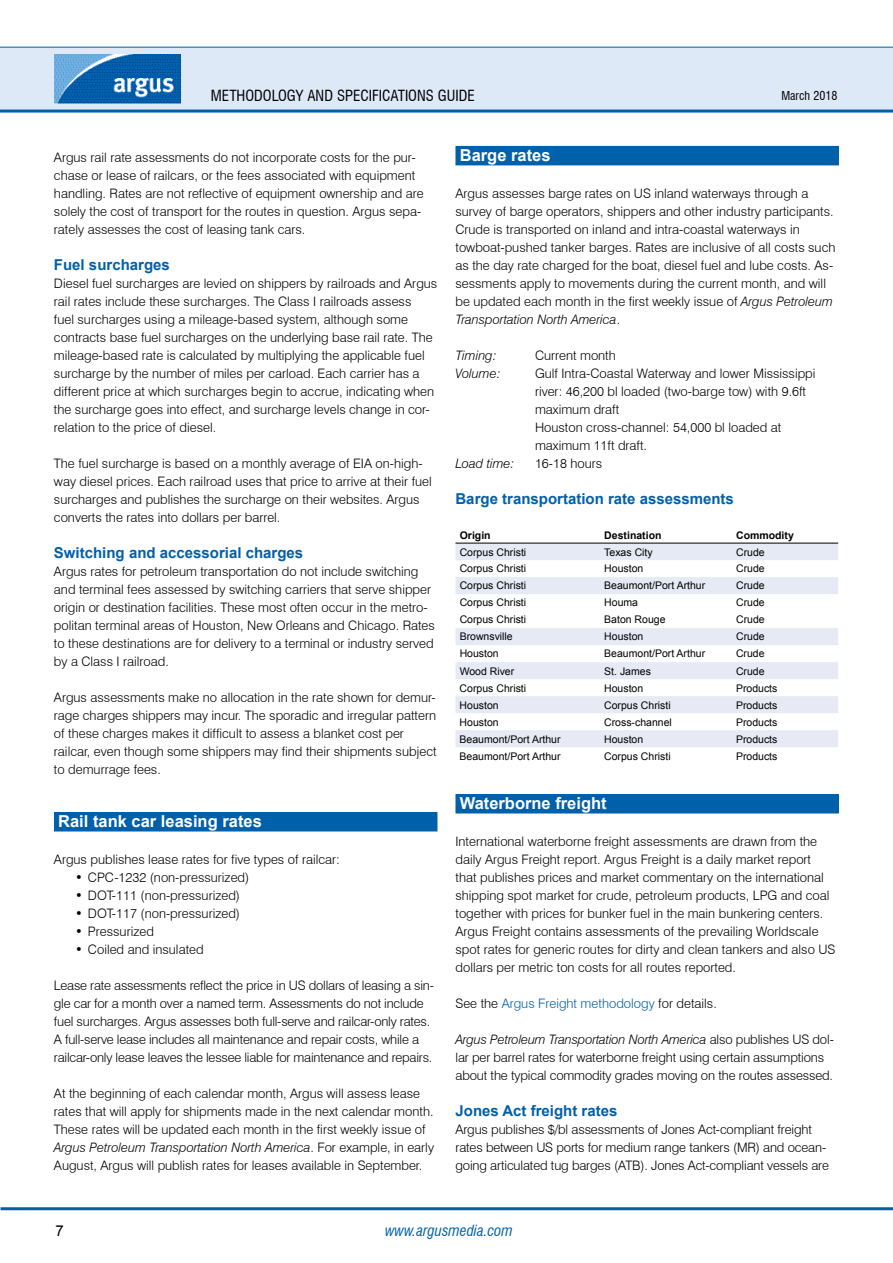
<style>
.page{position:relative;width:893px;height:1263px;background:#fff}
.page>*{position:absolute;margin:0;border:0;box-sizing:border-box;transform-origin:0 0}
.t1{font:700 16.5px "Arial";color:#fff}
.t2{font:700 15px "Arial";color:#0060a9}
.t3{font:condensed 15px "Swiss 721 BT";color:#000}
.t4{font:italic condensed 15px "Swiss 721 BT";color:#0060a9}
.t5{font:15px "Arial";color:#000}
.t6{font:300 13.05px/18px "Swiss 721 BT";color:#000}
.t7{font:300 13.05px "Swiss 721 BT";color:#0060a9}
.t8{font:italic 300 13.05px "Swiss 721 BT";color:#000}
.t9{font:condensed 12px "Swiss 721 BT";color:#000}
.t10{font:10.5px "Arial";color:#000}
.t11{font:700 10.5px "Arial";color:#000}
.s1{font-style:italic}
.s2{color:#000}
</style>
<div class="page">
<div style="left:0;top:47px;width:893px;height:64px;background:#dee9f7"></div>
<hr style="left:0;top:110px;width:893px;height:3px;background:#0060a9">
<hr style="left:0;top:47px;width:893px;height:1px;background:#0060a9">
<hr style="left:1px;top:1207px;width:892px;height:3px;background:#0060a9">
<img style="left:54px;top:54px;width:126px;height:50px">
<div style="left:54px;top:812px;width:383px;height:19px;background:#0060a9"></div>
<div style="left:455px;top:146px;width:384px;height:19px;background:#0060a9"></div>
<div style="left:455px;top:794px;width:384px;height:19px;background:#0060a9"></div>
<svg style="left:455px;top:544px;width:383px;height:203px"></svg>
<hr style="left:455px;top:543px;width:145px;height:1px;background:#000">
<hr style="left:600px;top:543px;width:132px;height:1px;background:#000">
<hr style="left:732px;top:543px;width:106px;height:1px;background:#000">
<p class="t3" style="left:211px;top:86px;width:265px">METHODOLOGY AND SPECIFICATIONS GUIDE</p>
<p class="t9" style="left:781px;top:88px;width:58px">MARCH 2018</p>
<p class="t6" style="left:54px;top:148px;width:371px">Argus rail rate assessments do not incorporate costs for the pur&shy;chase or lease of railcars, or the fees associated with equipment handling. Rates are not reflective of equipment ownership and are solely the cost of transport for the routes in question. Argus sepa&shy;rately assesses the cost of leasing tank cars.</p>
<p class="t2" style="left:54px;top:255px;width:117px">Fuel surcharges</p>
<p class="t6" style="left:54px;top:274px;width:385px">Diesel fuel surcharges are levied on shippers by railroads and Argus rail rates include these surcharges. The Class I railroads assess<br>fuel surcharges using a mileage-based system, although some contracts base fuel surcharges on the underlying base rail rate. The mileage-based rate is calculated by multiplying the applicable fuel surcharge by the number of miles per carload. Each carrier has a different price at which surcharges begin to accrue, indicating when the surcharge goes into effect, and surcharge levels change in cor&shy;relation to the price of diesel.</p>
<p class="t6" style="left:54px;top:454px;width:379px">The fuel surcharge is based on a monthly average of EIA on-high&shy;way diesel prices. Each railroad uses that price to arrive at their fuel surcharges and publishes the surcharge on their websites. Argus converts the rates into dollars per barrel.</p>
<p class="t2" style="left:54px;top:543px;width:251px">Switching and accessorial charges</p>
<p class="t6" style="left:54px;top:562px;width:382px">Argus rates for petroleum transportation do not include switching and terminal fees assessed by switching carriers that serve shipper origin or destination facilities. These most often occur in the metro&shy;politan terminal areas of Houston, New Orleans and Chicago. Rates to these destinations are for delivery to a terminal or industry served by a Class I railroad.</p>
<p class="t6" style="left:54px;top:688px;width:384px">Argus assessments make no allocation in the rate shown for demur&shy;rage charges shippers may incur. The sporadic and irregular pattern of these charges makes it difficult to assess a blanket cost per railcar, even though some shippers may find their shipments subject to demurrage fees.</p>
<p class="t1" style="left:58px;top:811px;width:205px">Rail tank car leasing rates</p>
<p class="t6" style="left:54px;top:850px;width:287px">Argus publishes lease rates for five types of railcar:</p>
<p class="t6" style="left:75px;top:868px;width:176px">• CPC-1232 (non-pressurized)</p>
<p class="t6" style="left:75px;top:886px;width:166px">• DOT-111 (non-pressurized)</p>
<p class="t6" style="left:75px;top:904px;width:166px">• DOT-117 (non-pressurized)</p>
<p class="t6" style="left:75px;top:922px;width:80px">• Pressurized</p>
<p class="t6" style="left:75px;top:940px;width:130px">• Coiled and insulated</p>
<p class="t6" style="left:54px;top:976px;width:382px">Lease rate assessments reflect the price in US dollars of leasing a sin&shy;gle car for a month over a named term. Assessments do not include fuel surcharges. Argus assesses both full-serve and railcar-only rates.<br>A full-serve lease includes all maintenance and repair costs, while a railcar-only lease leaves the lessee liable for maintenance and repairs.</p>
<p class="t6" style="left:54px;top:1084px;width:382px">At the beginning of each calendar month, Argus will assess lease rates that will apply for shipments made in the next calendar month.<br>These rates will be updated each month in the first weekly issue of <span class="s1">Argus Petroleum Transportation North America</span>. For example, in early August, Argus will publish rates for leases available in September.</p>
<p class="t1" style="left:460px;top:145px;width:92px">Barge rates</p>
<p class="t6" style="left:455px;top:184px;width:381px">Argus assesses barge rates on US inland waterways through a survey of barge operators, shippers and other industry participants.<br>Crude is transported on inland and intra-coastal waterways in towboat-pushed tanker barges. Rates are inclusive of all costs such as the day rate charged for the boat, diesel fuel and lube costs. As&shy;sessments apply to movements during the current month, and will be updated each month in the first weekly issue of <span class="s1">Argus Petroleum Transportation North America</span>.</p>
<p class="t8" style="left:455px;top:347px;width:43px">Timing:</p>
<p class="t6" style="left:535px;top:346px;width:82px">Current month</p>
<p class="t8" style="left:455px;top:365px;width:46px">Volume:</p>
<p class="t6" style="left:535px;top:364px;width:282px">Gulf Intra-Coastal Waterway and lower Mississippi river: 46,200 bl loaded (two-barge tow) with 9.6ft maximum draft<br>Houston cross-channel: 54,000 bl loaded at maximum 11ft draft.</p>
<p class="t8" style="left:455px;top:455px;width:60px">Load time:</p>
<p class="t6" style="left:535px;top:454px;width:69px">16-18 hours</p>
<p class="t2" style="left:455px;top:489px;width:280px">Barge transportation rate assessments</p>
<p class="t11" style="left:460px;top:528px;width:32px">Origin</p>
<p class="t11" style="left:604px;top:528px;width:59px">Destination</p>
<p class="t11" style="left:736px;top:528px;width:59px">Commodity</p>
<p class="t10" style="left:460px;top:545px;width:68px">Corpus Christi</p>
<p class="t10" style="left:604px;top:545px;width:50px">Texas City</p>
<p class="t10" style="left:736px;top:545px;width:30px">Crude</p>
<p class="t10" style="left:460px;top:562px;width:68px">Corpus Christi</p>
<p class="t10" style="left:604px;top:562px;width:41px">Houston</p>
<p class="t10" style="left:736px;top:562px;width:30px">Crude</p>
<p class="t10" style="left:460px;top:579px;width:68px">Corpus Christi</p>
<p class="t10" style="left:604px;top:579px;width:102px">Beaumont/Port Arthur</p>
<p class="t10" style="left:736px;top:579px;width:30px">Crude</p>
<p class="t10" style="left:460px;top:596px;width:68px">Corpus Christi</p>
<p class="t10" style="left:604px;top:596px;width:35px">Houma</p>
<p class="t10" style="left:736px;top:596px;width:30px">Crude</p>
<p class="t10" style="left:460px;top:613px;width:68px">Corpus Christi</p>
<p class="t10" style="left:604px;top:613px;width:63px">Baton Rouge</p>
<p class="t10" style="left:736px;top:613px;width:30px">Crude</p>
<p class="t10" style="left:460px;top:630px;width:55px">Brownsville</p>
<p class="t10" style="left:604px;top:630px;width:41px">Houston</p>
<p class="t10" style="left:736px;top:630px;width:30px">Crude</p>
<p class="t10" style="left:460px;top:647px;width:41px">Houston</p>
<p class="t10" style="left:604px;top:647px;width:102px">Beaumont/Port Arthur</p>
<p class="t10" style="left:736px;top:647px;width:30px">Crude</p>
<p class="t10" style="left:460px;top:664px;width:56px">Wood River</p>
<p class="t10" style="left:604px;top:664px;width:48px">St. James</p>
<p class="t10" style="left:736px;top:664px;width:30px">Crude</p>
<p class="t10" style="left:460px;top:681px;width:68px">Corpus Christi</p>
<p class="t10" style="left:604px;top:681px;width:41px">Houston</p>
<p class="t10" style="left:736px;top:681px;width:43px">Products</p>
<p class="t10" style="left:460px;top:698px;width:41px">Houston</p>
<p class="t10" style="left:604px;top:698px;width:68px">Corpus Christi</p>
<p class="t10" style="left:736px;top:698px;width:43px">Products</p>
<p class="t10" style="left:460px;top:715px;width:41px">Houston</p>
<p class="t10" style="left:604px;top:715px;width:69px">Cross-channel</p>
<p class="t10" style="left:736px;top:715px;width:43px">Products</p>
<p class="t10" style="left:460px;top:732px;width:102px">Beaumont/Port Arthur</p>
<p class="t10" style="left:604px;top:732px;width:41px">Houston</p>
<p class="t10" style="left:736px;top:732px;width:43px">Products</p>
<p class="t10" style="left:460px;top:749px;width:102px">Beaumont/Port Arthur</p>
<p class="t10" style="left:604px;top:749px;width:68px">Corpus Christi</p>
<p class="t10" style="left:736px;top:749px;width:43px">Products</p>
<p class="t1" style="left:460px;top:793px;width:148px">Waterborne freight</p>
<p class="t6" style="left:455px;top:832px;width:381px">International waterborne freight assessments are drawn from the daily Argus Freight report. Argus Freight is a daily market report that publishes prices and market commentary on the international shipping spot market for crude, petroleum products, LPG and coal together with prices for bunker fuel in the main bunkering centers.<br>Argus Freight contains assessments of the prevailing Worldscale spot rates for generic routes for dirty and clean tankers and also US dollars per metric ton costs for all routes reported.</p>
<p class="t7" style="left:455px;top:995px;width:263px"><span class="s2">See the</span> Argus Freight methodology <span class="s2">for details.</span></p>
<p class="t6" style="left:455px;top:1030px;width:380px"><span class="s1">Argus Petroleum Transportation North America</span> also publishes US dol&shy;lar per barrel rates for waterborne freight using certain assumptions about the typical commodity grades moving on the routes assessed.</p>
<p class="t2" style="left:455px;top:1101px;width:163px">Jones Act freight rates</p>
<p class="t6" style="left:455px;top:1120px;width:375px">Argus publishes $/bl assessments of Jones Act-compliant freight rates between US ports for medium range tankers (MR) and ocean&shy;going articulated tug barges (ATB). Jones Act-compliant vessels are</p>
<p class="t5" style="left:55px;top:1220px;width:10px">7</p>
<p class="t4" style="left:385px;top:1221px;width:129px">www.argusmedia.com</p>
</div>
